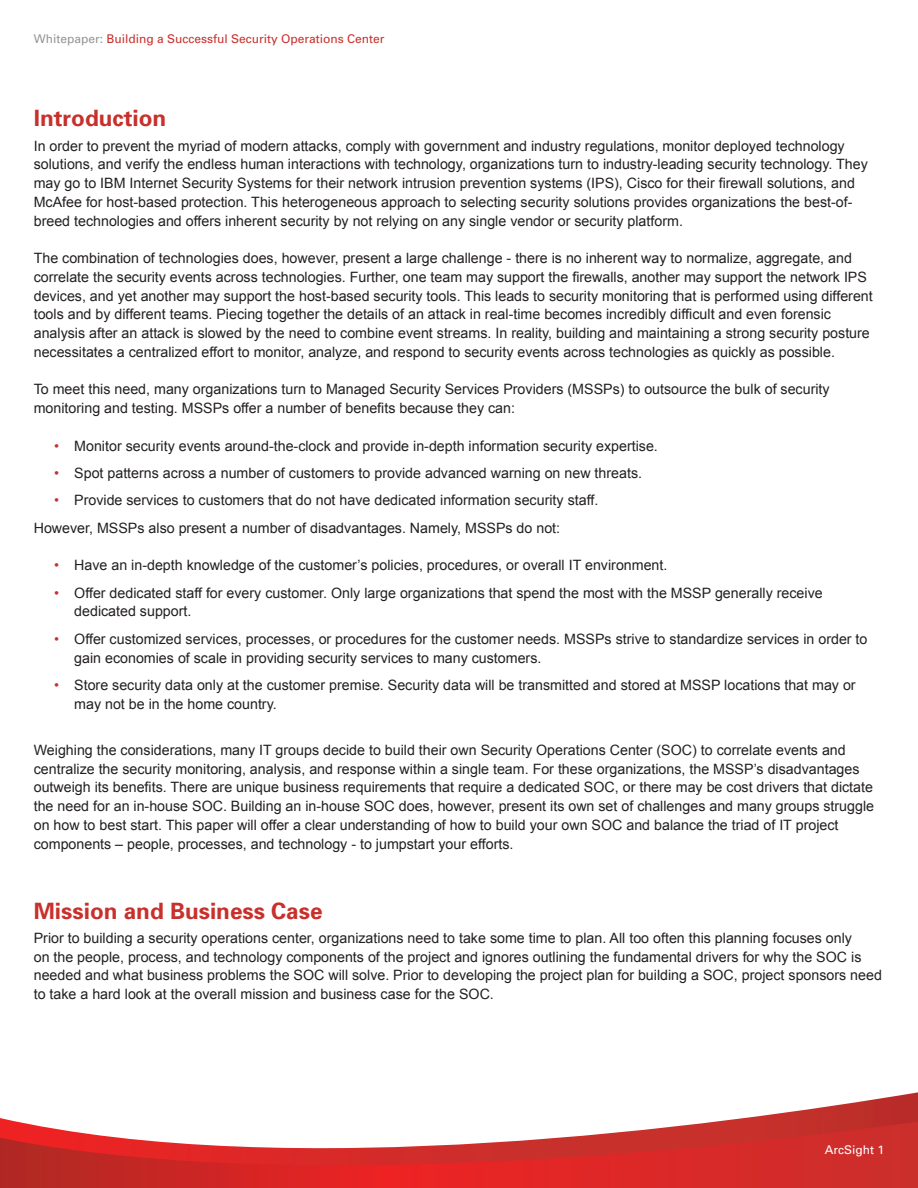
<style>
.page{position:relative;width:918px;height:1188px;background:#fff}
.page>*{position:absolute;margin:0;border:0;box-sizing:border-box;transform-origin:0 0}
.t1{font:700 22.5px "Univers";color:#c8302c}
.t2{font:14.25px/18.8px "Arial";color:#231f20}
.t3{font:12px "Univers";color:#c8302c}
.t4{font:12px "Univers";color:#fff}
.s1{color:#939598}
.s2{color:#c8302c}
</style>
<div class="page">
<svg style="left:0;top:1092px;width:918px;height:29px"></svg>
<svg style="left:0;top:1121px;width:918px;height:67px"></svg>
<p class="t3" style="left:34px;top:32px;width:352px"><span class="s1">Whitepaper:</span> Building a Successful Security Operations Center</p>
<h1 class="t1" style="left:34px;top:104px;width:134px">Introduction</h1>
<p class="t2" style="left:34px;top:136px;width:836px">In order to prevent the myriad of modern attacks, comply with government and industry regulations, monitor deployed technology solutions, and verify the endless human interactions with technology, organizations turn to industry-leading security technology. They may go to IBM Internet Security Systems for their network intrusion prevention systems (IPS), Cisco for their firewall solutions, and McAfee for host-based protection. This heterogeneous approach to selecting security solutions provides organizations the best-of&shy;breed technologies and offers inherent security by not relying on any single vendor or security platform.</p>
<p class="t2" style="left:34px;top:249px;width:841px">The combination of technologies does, however, present a large challenge - there is no inherent way to normalize, aggregate, and correlate the security events across technologies. Further, one team may support the firewalls, another may support the network IPS devices, and yet another may support the host-based security tools. This leads to security monitoring that is performed using different tools and by different teams. Piecing together the details of an attack in real-time becomes incredibly difficult and even forensic analysis after an attack is slowed by the need to combine event streams. In reality, building and maintaining a strong security posture necessitates a centralized effort to monitor, analyze, and respond to security events across technologies as quickly as possible.</p>
<p class="t2" style="left:34px;top:380px;width:797px">To meet this need, many organizations turn to Managed Security Services Providers (MSSPs) to outsource the bulk of security monitoring and testing. MSSPs offer a number of benefits because they can:</p>
<p class="t2" style="left:54px;top:436px;width:605px"><span class="s2">•</span> Monitor security events around-the-clock and provide in-depth information security expertise.</p>
<p class="t2" style="left:54px;top:464px;width:590px"><span class="s2">•</span> Spot patterns across a number of customers to provide advanced warning on new threats.</p>
<p class="t2" style="left:34px;top:487px;width:566px;line-height:27.5px;text-indent:20px"><span class="s2">•</span> Provide services to customers that do not have dedicated information security staff.<br>However, MSSPs also present a number of disadvantages. Namely, MSSPs do not:</p>
<p class="t2" style="left:54px;top:556px;width:615px"><span class="s2">•</span> Have an in-depth knowledge of the customer’s policies, procedures, or overall IT environment.</p>
<p class="t2" style="left:74px;top:583px;width:750px;text-indent:-20px"><span class="s2">•</span> Offer dedicated staff for every customer. Only large organizations that spend the most with the MSSP generally receive dedicated support.</p>
<p class="t2" style="left:74px;top:630px;width:795px;text-indent:-20px"><span class="s2">•</span> Offer customized services, processes, or procedures for the customer needs. MSSPs strive to standardize services in order to gain economies of scale in providing security services to many customers.</p>
<p class="t2" style="left:74px;top:676px;width:783px;text-indent:-20px"><span class="s2">•</span> Store security data only at the customer premise. Security data will be transmitted and stored at MSSP locations that may or may not be in the home country.</p>
<p class="t2" style="left:34px;top:741px;width:842px">Weighing the considerations, many IT groups decide to build their own Security Operations Center (SOC) to correlate events and centralize the security monitoring, analysis, and response within a single team. For these organizations, the MSSP’s disadvantages outweigh its benefits. There are unique business requirements that require a dedicated SOC, or there may be cost drivers that dictate the need for an in-house SOC. Building an in-house SOC does, however, present its own set of challenges and many groups struggle on how to best start. This paper will offer a clear understanding of how to build your own SOC and balance the triad of IT project components – people, processes, and technology - to jumpstart your efforts.</p>
<h1 class="t1" style="left:34px;top:896px;width:290px">Mission and Business Case</h1>
<p class="t2" style="left:34px;top:929px;width:850px">Prior to building a security operations center, organizations need to take some time to plan. All too often this planning focuses only<br>on the people, process, and technology components of the project and ignores outlining the fundamental drivers for why the SOC is needed and what business problems the SOC will solve. Prior to developing the project plan for building a SOC, project sponsors need to take a hard look at the overall mission and business case for the SOC.</p>
<p class="t4" style="left:825px;top:1142px;width:61px">ArcSight 1</p>
</div>
